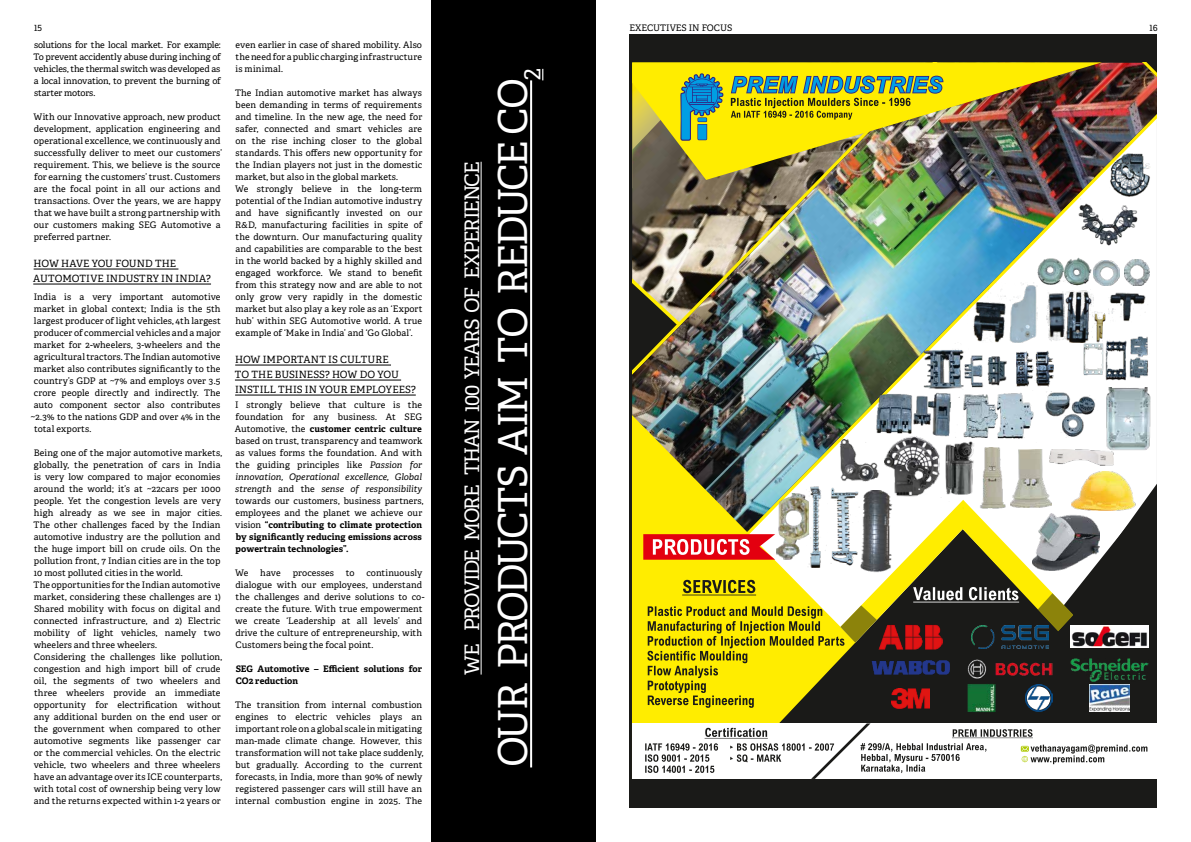
<style>
.page{position:relative;width:1191px;height:842px;background:#fff}
.page>*{position:absolute;margin:0;border:0;box-sizing:border-box;transform-origin:0 0}
.t1{font:40px "Adelle";letter-spacing:-.06em;color:#fff}
.t2{font:20px "Adelle";letter-spacing:-.07em;color:#fff}
.t3{font:10px/15px "Adelle";color:#000}
.t4{font:9px/12px "Adelle";letter-spacing:.005em;color:#000}
.t5{font:700 9px/12px "Adelle";color:#000}
.s1{font-weight:700}
.s2{font-style:italic}
</style>
<div class="page">
<div style="left:629px;top:34px;width:528px;height:774px;background:#1a1a18"></div>
<img style="left:632px;top:63px;width:525px;height:461px">
<img style="left:632px;top:415px;width:224px;height:308px">
<svg style="left:726px;top:524px;width:402px;height:199px"></svg>
<div style="left:632px;top:723px;width:525px;height:56px;background:#fff"></div>
<img style="left:1073px;top:658px;width:75px;height:23px">
<img style="left:967px;top:708px;width:29px;height:5px">
<img style="left:1073px;top:625px;width:75px;height:23px">
<img style="left:1089px;top:684px;width:41px;height:28px">
<img style="left:1025px;top:708px;width:27px;height:4px">
<img style="left:1093px;top:311px;width:12px;height:28px">
<img style="left:860px;top:491px;width:24px;height:9px">
<img style="left:1078px;top:197px;width:60px;height:49px">
<img style="left:1124px;top:259px;width:25px;height:26px">
<img style="left:1094px;top:260px;width:25px;height:25px">
<img style="left:1033px;top:251px;width:60px;height:39px">
<img style="left:1109px;top:152px;width:41px;height:44px">
<img style="left:1105px;top:387px;width:46px;height:65px">
<img style="left:1066px;top:290px;width:27px;height:53px">
<img style="left:1108px;top:290px;width:40px;height:32px">
<img style="left:1044px;top:289px;width:22px;height:54px">
<img style="left:967px;top:283px;width:70px;height:60px">
<img style="left:1042px;top:392px;width:56px;height:45px">
<img style="left:963px;top:389px;width:73px;height:54px">
<img style="left:863px;top:389px;width:100px;height:50px">
<img style="left:1016px;top:345px;width:46px;height:41px">
<img style="left:912px;top:342px;width:103px;height:48px">
<img style="left:1050px;top:449px;width:63px;height:16px">
<img style="left:1071px;top:471px;width:66px;height:40px">
<img style="left:962px;top:448px;width:44px;height:52px">
<img style="left:1010px;top:450px;width:41px;height:50px">
<img style="left:884px;top:436px;width:65px;height:64px">
<img style="left:939px;top:436px;width:36px;height:58px">
<img style="left:834px;top:439px;width:59px;height:43px">
<img style="left:1073px;top:513px;width:26px;height:57px">
<img style="left:802px;top:487px;width:57px;height:13px">
<img style="left:776px;top:494px;width:32px;height:6px">
<svg style="left:645px;top:723px;width:502px;height:56px"></svg>
<svg style="left:639px;top:500px;width:434px;height:208px"></svg>
<img style="left:1123px;top:334px;width:31px;height:45px">
<img style="left:1082px;top:339px;width:46px;height:41px">
<img style="left:632px;top:62px;width:470px;height:118px">
<img style="left:632px;top:63px;width:311px;height:182px">
<hr style="left:34px;top:269px;width:144px;height:1px;background:#000">
<hr style="left:33px;top:284px;width:178px;height:1px;background:#000">
<hr style="left:235px;top:365px;width:156px;height:1px;background:#000">
<hr style="left:235px;top:380px;width:166px;height:1px;background:#000">
<hr style="left:235px;top:395px;width:181px;height:1px;background:#000">
<div style="left:431px;top:0;width:164px;height:842px;background:#000"></div>
<hr style="left:480px;top:162px;width:1px;height:512px;background:#fff">
<hr style="left:530px;top:80px;width:2px;height:687px;background:#fff">
<p class="t4" style="left:34px;top:22px;width:9px">15</p>
<p class="t4" style="left:629px;top:22px;width:104px">EXECUTIVES IN FOCUS</p>
<p class="t4" style="left:1149px;top:22px;width:10px">16</p>
<p class="t4" style="left:34px;top:39px;width:189px;text-align:justify">solutions for the local market. For example:<br>To prevent accidently abuse during inching of vehicles, the thermal switch was developed as a local innovation, to prevent the burning of starter motors.</p>
<p class="t4" style="left:34px;top:111px;width:190px">With our Innovative approach, new product development, application engineering and operational excellence, we continuously and successfully deliver to meet our customers’ requirement. This, we believe is the source for earning the customers’ trust. Customers are the focal point in all our actions and transactions. Over the years, we are happy that we have built a strong partnership with our customers making SEG Automotive a preferred partner.</p>
<p class="t3" style="left:33px;top:256px;width:179px">HOW HAVE YOU FOUND THE<br>AUTOMOTIVE INDUSTRY IN INDIA?</p>
<p class="t4" style="left:34px;top:291px;width:188px">India is a very important automotive</p>
<p class="t4" style="left:34px;top:303px;width:188px">market in global context; India is the 5th</p>
<p class="t4" style="left:34px;top:315px;width:188px">largest producer of light vehicles, 4th largest</p>
<p class="t4" style="left:34px;top:327px;width:188px">producer of commercial vehicles and a major</p>
<p class="t4" style="left:34px;top:339px;width:188px">market for 2-wheelers, 3-wheelers and the</p>
<p class="t4" style="left:34px;top:351px;width:188px">agricultural tractors. The Indian automotive</p>
<p class="t4" style="left:34px;top:363px;width:188px">market also contributes significantly to the</p>
<p class="t4" style="left:34px;top:375px;width:188px">country’s GDP at ~7% and employs over 3.5</p>
<p class="t4" style="left:34px;top:387px;width:188px">crore people directly and indirectly. The</p>
<p class="t4" style="left:34px;top:399px;width:188px">auto component sector also contributes</p>
<p class="t4" style="left:31px;top:411px;width:191px">~2.3% to the nations GDP and over 4% in the</p>
<p class="t4" style="left:34px;top:423px;width:59px">total exports.</p>
<p class="t4" style="left:34px;top:447px;width:190px">Being one of the major automotive markets, globally, the penetration of cars in India is very low compared to major economies around the world; it’s at ~22cars per 1000 people. Yet the congestion levels are very high already as we see in major cities.<br>The other challenges faced by the Indian automotive industry are the pollution and the huge import bill on crude oils. On the pollution front, 7 Indian cities are in the top 10 most polluted cities in the world.</p>
<p class="t4" style="left:34px;top:579px;width:189px;text-align:justify">The opportunities for the Indian automotive market, considering these challenges are 1)<br>Shared mobility with focus on digital and connected infrastructure, and 2) Electric mobility of light vehicles, namely two wheelers and three wheelers.</p>
<p class="t4" style="left:34px;top:651px;width:190px">Considering the challenges like pollution, congestion and high import bill of crude oil, the segments of two wheelers and three wheelers provide an immediate opportunity for electrification without any additional burden on the end user or the government when compared to other automotive segments like passenger car or the commercial vehicles. On the electric vehicle, two wheelers and three wheelers have an advantage over its ICE counterparts, with total cost of ownership being very low and the returns expected within 1-2 years or</p>
<p class="t4" style="left:235px;top:39px;width:188px;text-align:justify">even earlier in case of shared mobility. Also the need for a public charging infrastructure is minimal.</p>
<p class="t4" style="left:235px;top:87px;width:189px;text-align:justify">The Indian automotive market has always been demanding in terms of requirements and timeline. In the new age, the need for safer, connected and smart vehicles are on the rise inching closer to the global standards. This offers new opportunity for the Indian players not just in the domestic market, but also in the global markets.</p>
<p class="t4" style="left:235px;top:183px;width:189px;text-align:justify">We strongly believe in the long-term potential of the Indian automotive industry and have significantly invested on our R&amp;D, manufacturing facilities in spite of the downturn. Our manufacturing quality and capabilities are comparable to the best in the world backed by a highly skilled and engaged workforce. We stand to benefit from this strategy now and are able to not only grow very rapidly in the domestic market but also play a key role as an ‘Export hub’ within SEG Automotive world. A true example of ‘Make in India’ and ‘Go Global’.</p>
<p class="t3" style="left:235px;top:352px;width:182px">HOW IMPORTANT IS CULTURE<br>TO THE BUSINESS? HOW DO YOU<br>INSTILL THIS IN YOUR EMPLOYEES?</p>
<p class="t4" style="left:235px;top:399px;width:190px">I strongly believe that culture is the foundation for any business. At SEG Automotive, the <span class="s1">customer centric culture </span>based on trust, transparency and teamwork as values forms the foundation. And with the guiding principles like <span class="s2">Passion for innovation, Operational excellence, Global strength</span> and the <span class="s2">sense of responsibility </span>towards our customers, business partners, employees and the planet we achieve our vision <span class="s1">“contributing to climate protection by significantly reducing emissions across powertrain technologies”.</span></p>
<p class="t4" style="left:235px;top:567px;width:15px">We</p>
<p class="t4" style="left:260px;top:567px;width:22px">have</p>
<p class="t4" style="left:293px;top:567px;width:43px">processes</p>
<p class="t4" style="left:346px;top:567px;width:10px">to</p>
<p class="t1" style="left:488px;top:767px;width:700px;rotate:-90deg">OUR PRODUCTS AIM TO REDUCE CO<sub>2</sub></p>
<p class="t2" style="left:460px;top:674px;width:514px;rotate:-90deg">WE PROVIDE MORE THAN 100 YEARS OF EXPERIENCE</p>
<p class="t4" style="left:235px;top:567px;width:191px;text-indent:131px">continuously dialogue with our employees, understand the challenges and derive solutions to co&shy;create the future. With true empowerment we create ‘Leadership at all levels’ and drive the culture of entrepreneurship, with Customers being the focal point.</p>
<p class="t5" style="left:236px;top:663px;width:188px">SEG Automotive – Efficient solutions for<br>CO2 reduction</p>
<p class="t4" style="left:235px;top:699px;width:190px">The transition from internal combustion engines to electric vehicles plays an important role on a global scale in mitigating man-made climate change. However, this transformation will not take place suddenly, but gradually. According to the current forecasts, in India, more than 90% of newly registered passenger cars will still have an internal combustion engine in 2025. The</p>
</div>
